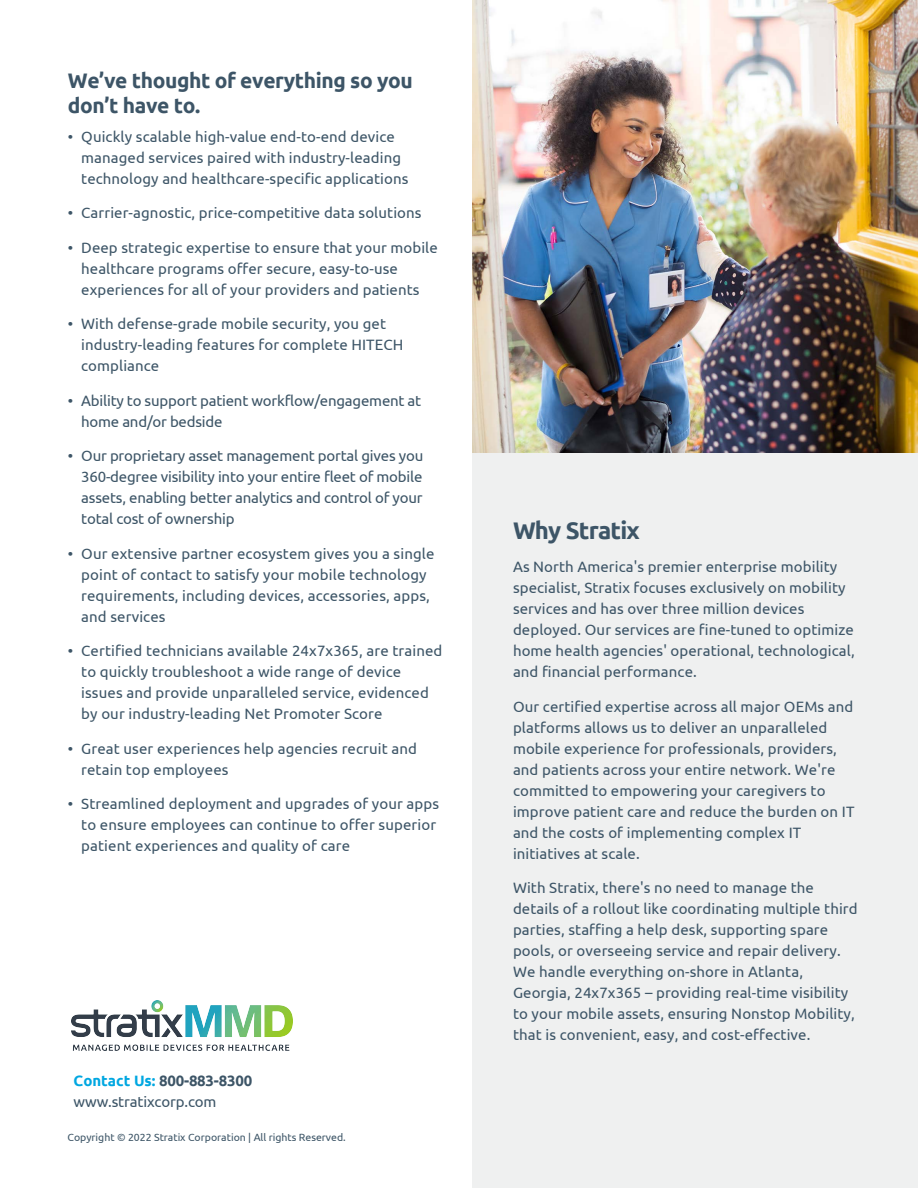
<style>
.page{position:relative;width:918px;height:1188px;background:#fff}
.page>*{position:absolute;margin:0;border:0;box-sizing:border-box;transform-origin:0 0}
.t1{font:700 24px "Ubuntu";letter-spacing:-.03em;color:#3d5567}
.t2{font:700 21px/25.2px "Ubuntu";letter-spacing:-.02em;color:#3d5567}
.t3{font:15px/21px "Ubuntu";letter-spacing:.005em;color:#3d5567}
.t4{font:15px/21px "Ubuntu";letter-spacing:-.015em;color:#3d5567}
.t5{font:15px/21px "Ubuntu";letter-spacing:-.01em;color:#3d5567}
.t6{font:10.5px "Ubuntu";color:#3d5567}
.s1{font-style:inherit}
.s2{font-weight:700;color:#00a7e1}
.s3{font-weight:700}
</style>
<div class="page">
<div style="left:472px;top:0;width:446px;height:1188px;background:#eff0f0"></div>
<img style="left:72px;top:1001px;width:221px;height:50px">
<img style="left:472px;top:0;width:446px;height:453px">
<h2 class="t2" style="left:68px;top:68px;width:347px">We’ve thought of everything so you don’t have to.</h2>
<p class="t3" style="left:81px;top:125px;width:329px;text-indent:-13px"><span class="s1">•</span> Quickly scalable high-value end-to-end device managed services paired with industry-leading technology and healthcare-specific applications</p>
<p class="t3" style="left:68px;top:202px;width:355px"><span class="s1">•</span> Carrier-agnostic, price-competitive data solutions</p>
<p class="t3" style="left:81px;top:236px;width:358px;text-indent:-13px"><span class="s1">•</span> Deep strategic expertise to ensure that your mobile healthcare programs offer secure, easy-to-use experiences for all of your providers and patients</p>
<p class="t3" style="left:81px;top:313px;width:324px;text-indent:-13px"><span class="s1">•</span> With defense-grade mobile security, you get industry-leading features for complete HITECH compliance</p>
<p class="t4" style="left:81px;top:389px;width:342px;text-indent:-13px"><span class="s1">•</span> Ability to support patient workflow/engagement at home and/or bedside</p>
<p class="t3" style="left:81px;top:445px;width:344px;text-align:justify;text-indent:-13px"><span class="s1">•</span> Our proprietary asset management portal gives you 360-degree visibility into your entire fleet of mobile assets, enabling better analytics and control of your total cost of ownership</p>
<p class="t3" style="left:81px;top:542px;width:355px;text-indent:-13px"><span class="s1">•</span> Our extensive partner ecosystem gives you a single point of contact to satisfy your mobile technology requirements, including devices, accessories, apps, and services</p>
<p class="t3" style="left:81px;top:640px;width:363px;text-indent:-13px"><span class="s1">•</span> Certified technicians available 24x7x365, are trained to quickly troubleshoot a wide range of device issues and provide unparalleled service, evidenced by our industry-leading Net Promoter Score</p>
<p class="t3" style="left:81px;top:737px;width:337px;text-indent:-13px"><span class="s1">•</span> Great user experiences help agencies recruit and retain top employees</p>
<p class="t3" style="left:81px;top:793px;width:359px;text-indent:-13px"><span class="s1">•</span> Streamlined deployment and upgrades of your apps to ensure employees can continue to offer superior patient experiences and quality of care</p>
<p class="t5" style="left:74px;top:1070px;width:180px"><span class="s2">Contact Us:</span> <span class="s3">800-883-8300 </span><span class="s1">www.s</span>tratixcorp.com</p>
<p class="t6" style="left:68px;top:1131px;width:280px">Copyright ©️ 202<span class="s1">2</span> Stratix Corporation | All rights Reserved.</p>
<h1 class="t1" style="left:513px;top:515px;width:128px">Why Stratix</h1>
<p class="t3" style="left:513px;top:556px;width:343px">As North America's premier enterprise mobility specialist, Stratix focuses exclusively on mobility services and has over three million devices deployed. Our services are fine-tuned to optimize home health agencies' operational, technological, and financial performance.</p>
<p class="t3" style="left:513px;top:696px;width:343px">Our certified expertise across all major OEMs and platforms allows us to deliver an unparalleled mobile experience for professionals, providers, and patients across your entire network. We're committed to empowering your caregivers to improve patient care and reduce the burden on IT and the costs of implementing complex IT initiatives at scale.</p>
<p class="t3" style="left:513px;top:877px;width:346px">With Stratix, there's no need to manage the details of a rollout like coordinating multiple third parties, staffing a help desk, supporting spare pools, or overseeing service and repair delivery.<br>We handle everything on-shore in Atlanta, Georgia, 24x7x365 – providing real-time visibility to your mobile assets, ensuring Nonstop Mobility, that is convenient, easy, and cost-effective.</p>
</div>
